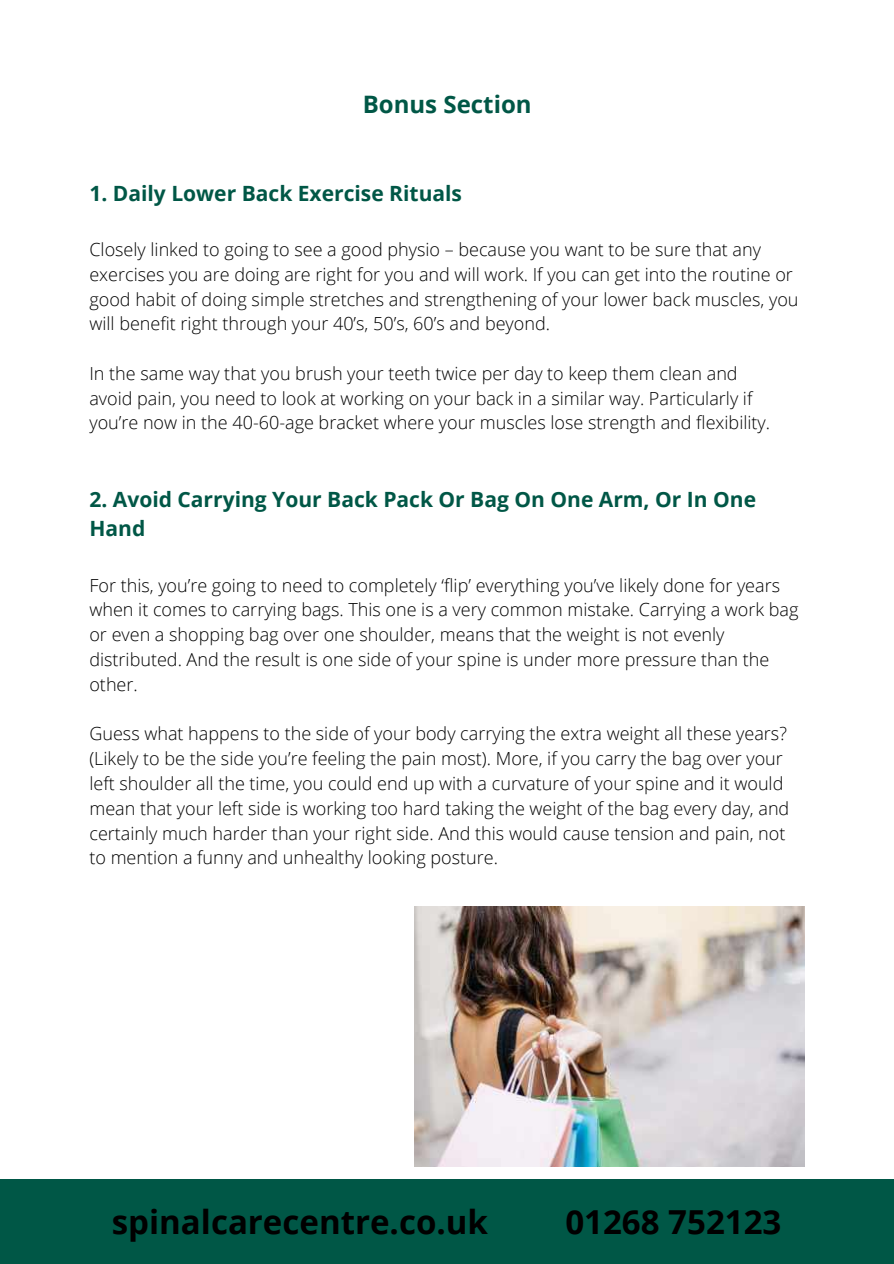
<style>
.page{position:relative;width:894px;height:1264px;background:#fff}
.page>*{position:absolute;margin:0;border:0;box-sizing:border-box;transform-origin:0 0}
.t1{font:700 33px "Open Sans";color:#000}
.t2{font:700 24px "Open Sans";color:#005746}
.t3{font:700 21px/29.2px "Open Sans";color:#005746}
.t4{font:300 18px/24.8px "Open Sans";color:#000}
</style>
<div class="page">
<img style="left:414px;top:906px;width:390px;height:260px">
<div style="left:0;top:1179px;width:893px;height:84px;background:#005746"></div>
<h2 class="t2" style="left:362px;top:87px;width:170px">Bonus Section</h2>
<p class="t3" style="left:89px;top:178px;width:374px">1. Daily Lower Back Exercise Rituals</p>
<p class="t4" style="left:89px;top:236px;width:710px">Closely linked to going to see a good physio – because you want to be sure that any exercises you are doing are right for you and will work. If you can get into the routine or good habit of doing simple stretches and strengthening of your lower back muscles, you will benefit right through your 40’s, 50’s, 60’s and beyond.</p>
<p class="t4" style="left:89px;top:360px;width:682px">In the same way that you brush your teeth twice per day to keep them clean and avoid pain, you need to look at working on your back in a similar way. Particularly if you’re now in the 40-60-age bracket where your muscles lose strength and flexibility.</p>
<p class="t3" style="left:89px;top:484px;width:668px">2. Avoid Carrying Your Back Pack Or Bag On One Arm, Or In One<br>Hand</p>
<p class="t4" style="left:89px;top:572px;width:710px">For this, you’re going to need to completely ‘flip’ everything you’ve likely done for years when it comes to carrying bags. This one is a very common mistake. Carrying a work bag or even a shopping bag over one shoulder, means that the weight is not evenly distributed. And the result is one side of your spine is under more pressure than the other.</p>
<p class="t4" style="left:89px;top:721px;width:701px">Guess what happens to the side of your body carrying the extra weight all these years? (Likely to be the side you’re feeling the pain most). More, if you carry the bag over your left shoulder all the time, you could end up with a curvature of your spine and it would mean that your left side is working too hard taking the weight of the bag every day, and certainly much harder than your right side. And this would cause tension and pain, not to mention a funny and unhealthy looking posture.</p>
<h1 class="t1" style="left:112px;top:1198px;width:378px">spinalcarecentre.co.uk</h1>
<h1 class="t1" style="left:565px;top:1198px;width:217px">01268 752123</h1>
</div>
